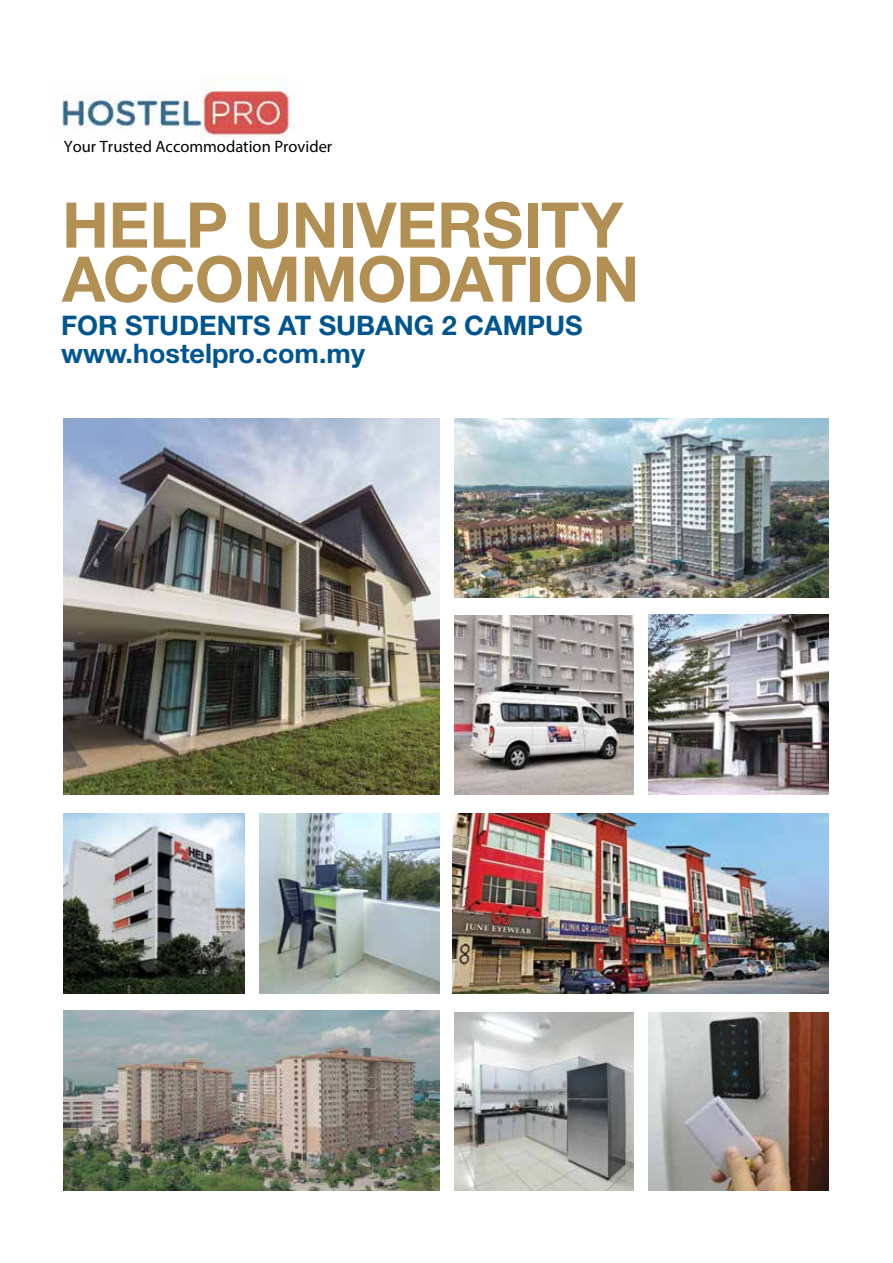
<style>
.page{position:relative;width:893px;height:1263px;background:#fff}
.page>*{position:absolute;margin:0;border:0;box-sizing:border-box;transform-origin:0 0}
.t1{font:700 63px/54px "Helvetica Neue";letter-spacing:-.005em;color:#b29054}
.t2{font:700 27px/28.5px "Helvetica Neue";color:#00558f}
.t3{font:16.5px "Myriad Pro";color:#000}
</style>
<div class="page">
<img style="left:454px;top:418px;width:375px;height:180px">
<img style="left:648px;top:1012px;width:181px;height:179px">
<img style="left:259px;top:813px;width:181px;height:181px">
<img style="left:62px;top:78px;width:232px;height:63px">
<img style="left:63px;top:418px;width:377px;height:377px">
<img style="left:454px;top:615px;width:180px;height:180px">
<img style="left:63px;top:813px;width:182px;height:181px">
<img style="left:454px;top:1012px;width:180px;height:179px">
<img style="left:648px;top:614px;width:181px;height:180px">
<img style="left:453px;top:813px;width:376px;height:181px">
<img style="left:64px;top:1010px;width:376px;height:181px">
<p class="t3" style="left:64px;top:136px;width:270px">Your Trusted Accommodation Provider</p>
<h1 class="t1" style="left:62px;top:197px;width:579px">HELP UNIVERSITY<br>ACCOMMODATION</h1>
<p class="t2" style="left:61px;top:310px;width:523px">FOR STUDENTS AT SUBANG 2 CAMPUS www.hostelpro.com.my</p>
</div>
